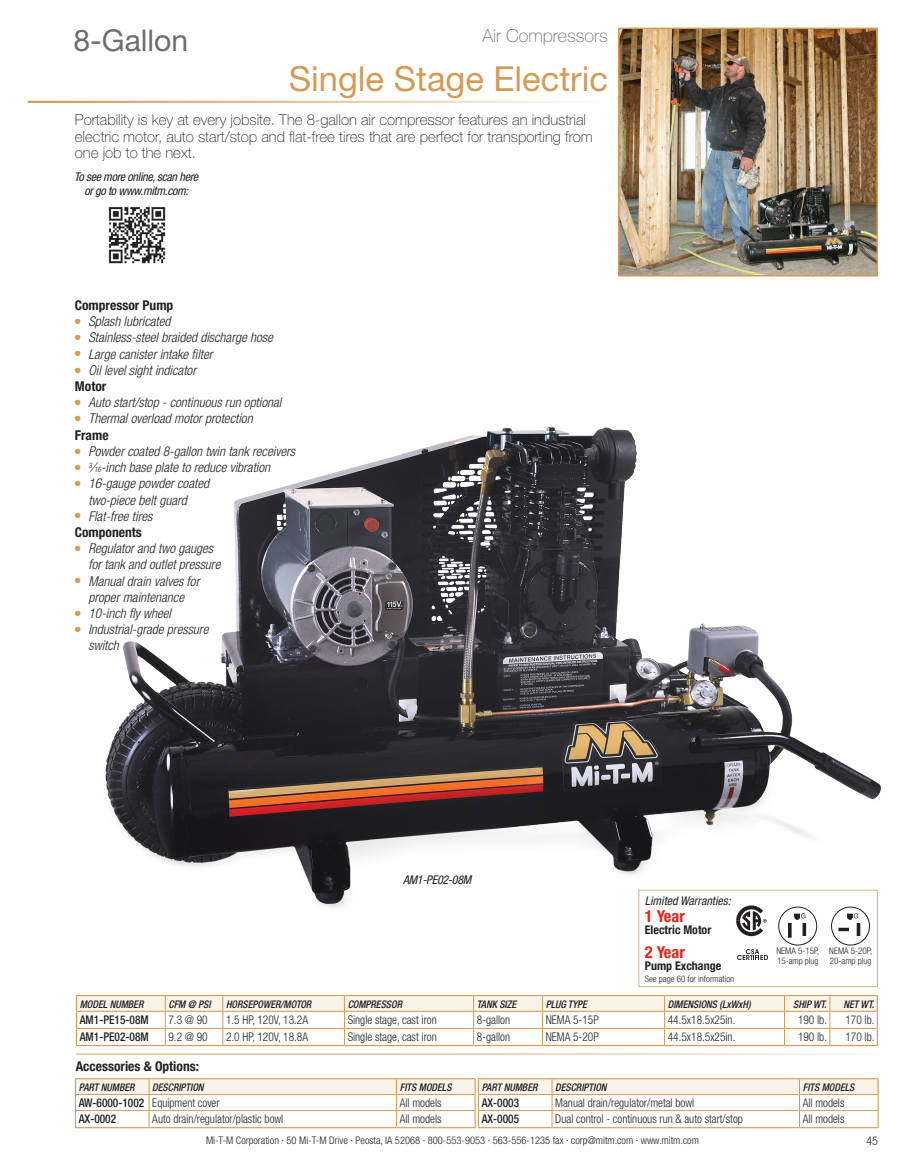
<style>
.page{position:relative;width:905px;height:1175px;background:#fff}
.page>*{position:absolute;margin:0;border:0;box-sizing:border-box;transform-origin:0 0}
.t1{font:34.5px "Helvetica Neue";color:#d19c57}
.t2{font:30px "Helvetica Neue";color:#6c6d70}
.t3{font:100 18px "Helvetica Neue";color:#6c6d70}
.t4{font:700 condensed 16.5px "Helvetica Neue";color:#e72419}
.t5{font:100 15px/16.5px "Helvetica Neue";color:#231f20}
.t6{font:italic 300 condensed 13.5px "Helvetica Neue";color:#231f20}
.t7{font:700 condensed 13.5px "Helvetica Neue";color:#231f20}
.t8{font:300 condensed 12px "Helvetica Neue";color:#231f20;scale:.95 1}
.t9{font:500 condensed 12px "Helvetica Neue";color:#231f20;scale:.95 1}
.t10{font:italic condensed 12px/14.4px "Helvetica Neue";letter-spacing:-.025em;color:#231f20;text-align:center}
.t11{font:700 condensed 12px "Helvetica Neue";color:#231f20}
.t12{font:italic condensed 12px "Helvetica Neue";color:#231f20}
.t13{font:300 condensed 12px "Helvetica Neue";color:#231f20}
.t14{font:italic 500 condensed 10.5px "Helvetica Neue";color:#231f20;scale:.95 1}
.t15{font:300 condensed 10.5px "Helvetica Neue";color:#231f20}
.t16{font:300 condensed 9px "Helvetica Neue";color:#231f20}
.s1{font-size:7.35px}
</style>
<div class="page">
<img style="left:105px;top:427px;width:776px;height:492px">
<img style="left:621px;top:31px;width:254px;height:242px">
<div style="left:618px;top:28px;width:260px;height:248px;border:2px solid #d19c57"></div>
<img style="left:108px;top:206px;width:58px;height:58px">
<div style="left:638px;top:889px;width:239px;height:97px;border:1px solid #dcb683"></div>
<svg style="left:736px;top:905px;width:30px;height:31px"></svg>
<svg style="left:737px;top:949px;width:31px;height:11px"></svg>
<div style="left:778px;top:907px;width:38px;height:38px;background:#fff;border-radius:50%"></div>
<div style="left:778px;top:906px;width:39px;height:39px;border:1px solid #231f20;border-radius:50%"></div>
<div style="left:802px;top:923px;width:4px;height:12px;border:1px solid #231f20"></div>
<svg style="left:794px;top:913px;width:11px;height:22px"></svg>
<div style="left:788px;top:923px;width:3px;height:14px;border:1px solid #231f20"></div>
<div style="left:831px;top:907px;width:38px;height:38px;background:#fff;border-radius:50%"></div>
<div style="left:831px;top:906px;width:38px;height:39px;border:1px solid #231f20;border-radius:50%"></div>
<div style="left:856px;top:923px;width:4px;height:12px;border:1px solid #231f20"></div>
<svg style="left:838px;top:913px;width:21px;height:22px"></svg>
<hr style="left:829px;top:1045px;width:48px;height:1px;background:#d19c57">
<hr style="left:76px;top:1045px;width:89px;height:1px;background:#d19c57">
<hr style="left:165px;top:1045px;width:58px;height:1px;background:#d19c57">
<hr style="left:223px;top:1045px;width:121px;height:1px;background:#d19c57">
<hr style="left:344px;top:1045px;width:129px;height:1px;background:#d19c57">
<hr style="left:473px;top:1045px;width:69px;height:1px;background:#d19c57">
<hr style="left:542px;top:1045px;width:122px;height:1px;background:#d19c57">
<hr style="left:664px;top:1045px;width:120px;height:1px;background:#d19c57">
<hr style="left:784px;top:1045px;width:45px;height:1px;background:#d19c57">
<svg style="left:76px;top:995px;width:801px;height:50px"></svg>
<hr style="left:75px;top:1127px;width:74px;height:1px;background:#d19c57">
<hr style="left:149px;top:1127px;width:247px;height:1px;background:#d19c57">
<hr style="left:396px;top:1127px;width:79px;height:1px;background:#d19c57">
<hr style="left:478px;top:1127px;width:74px;height:1px;background:#d19c57">
<hr style="left:552px;top:1127px;width:247px;height:1px;background:#d19c57">
<hr style="left:799px;top:1127px;width:79px;height:1px;background:#d19c57">
<svg style="left:75px;top:1078px;width:803px;height:49px"></svg>
<p class="t2" style="left:74px;top:23px;width:116px">8-Gallon</p>
<p class="t3" style="left:482px;top:25px;width:127px">Air Compressors</p>
<p class="t1" style="left:289px;top:59px;width:320px">Single Stage Electric</p>
<p class="t5" style="left:75px;top:112px;width:519px">Portability is key at every jobsite. The 8-gallon air compressor features an industrial electric motor, auto start/stop and flat-free tires that are perfect for transporting from one job to the next.</p>
<p class="t10" style="left:74px;top:169px;width:126px">To see more online, scan here or go to www.mitm.com:</p>
<p class="t7" style="left:75px;top:297px;width:100px">Compressor Pump</p>
<p class="t6" style="left:75px;top:314px;width:97px"><sup>●</sup> Splash lubricated</p>
<p class="t6" style="left:75px;top:330px;width:199px"><sup>●</sup> Stainless-steel braided discharge hose</p>
<p class="t6" style="left:75px;top:346px;width:139px"><sup>●</sup> Large canister intake filter</p>
<p class="t6" style="left:75px;top:362px;width:123px"><sup>●</sup> Oil level sight indicator</p>
<p class="t7" style="left:75px;top:378px;width:33px">Motor</p>
<p class="t6" style="left:75px;top:395px;width:208px"><sup>●</sup> Auto start/stop - continuous run optional</p>
<p class="t6" style="left:75px;top:411px;width:179px"><sup>●</sup> Thermal overload motor protection</p>
<p class="t7" style="left:75px;top:427px;width:35px">Frame</p>
<p class="t6" style="left:75px;top:443px;width:222px"><sup>●</sup> Powder coated 8-gallon twin tank receivers</p>
<p class="t6" style="left:75px;top:459px;width:197px"><sup>●</sup> <sup>3</sup>⁄<span class="s1">16</span>-inch base plate to reduce vibration</p>
<p class="t6" style="left:75px;top:476px;width:136px"><sup>●</sup> 16-gauge powder coated</p>
<p class="t6" style="left:88px;top:492px;width:100px">two-piece belt guard</p>
<p class="t6" style="left:75px;top:508px;width:79px"><sup>●</sup> Flat-free tires</p>
<p class="t7" style="left:75px;top:524px;width:68px">Components</p>
<p class="t6" style="left:75px;top:540px;width:140px"><sup>●</sup> Regulator and two gauges</p>
<p class="t6" style="left:88px;top:557px;width:133px">for tank and outlet pressure</p>
<p class="t6" style="left:75px;top:573px;width:126px"><sup>●</sup> Manual drain valves for</p>
<p class="t6" style="left:88px;top:589px;width:97px">proper maintenance</p>
<p class="t6" style="left:75px;top:605px;width:98px"><sup>●</sup> 10-inch fly wheel</p>
<p class="t6" style="left:75px;top:621px;width:135px"><sup>●</sup> Industrial-grade pressure</p>
<p class="t6" style="left:88px;top:638px;width:32px">switch</p>
<p class="t10" style="left:403px;top:872px;width:70px">AM1-PE02-08M</p>
<p class="t12" style="left:644px;top:894px;width:87px">Limited Warranties:</p>
<p class="t4" style="left:644px;top:905px;width:42px">1 Year</p>
<p class="t11" style="left:644px;top:922px;width:68px">Electric Motor</p>
<p class="t4" style="left:644px;top:941px;width:42px">2 Year</p>
<p class="t11" style="left:644px;top:958px;width:78px">Pump Exchange</p>
<p class="t16" style="left:644px;top:973px;width:91px">See page 60 for information</p>
<p class="t16" style="left:776px;top:945px;width:44px">NEMA 5-15P,</p>
<p class="t16" style="left:777px;top:956px;width:43px">15-amp plug</p>
<p class="t16" style="left:829px;top:945px;width:44px">NEMA 5-20P,</p>
<p class="t16" style="left:829px;top:956px;width:43px">20-amp plug</p>
<p class="t14" style="left:80px;top:998px;width:69px">MODEL NUMBER</p>
<p class="t14" style="left:168px;top:998px;width:46px">CFM @ PSI</p>
<p class="t14" style="left:226px;top:998px;width:91px">HORSEPOWER/MOTOR</p>
<p class="t14" style="left:347px;top:998px;width:59px">COMPRESSOR</p>
<p class="t14" style="left:477px;top:998px;width:43px">TANK SIZE</p>
<p class="t14" style="left:545px;top:998px;width:45px">PLUG TYPE</p>
<p class="t14" style="left:667px;top:998px;width:89px">DIMENSIONS (LxWxH)</p>
<p class="t14" style="left:793px;top:998px;width:37px">SHIP WT.</p>
<p class="t14" style="left:843px;top:998px;width:34px">NET WT.</p>
<p class="t9" style="left:80px;top:1012px;width:74px">AM1-PE15-08M</p>
<p class="t8" style="left:168px;top:1013px;width:43px">7.3 @ 90</p>
<p class="t8" style="left:226px;top:1013px;width:88px">1.5 HP, 120V, 13.2A</p>
<p class="t8" style="left:347px;top:1013px;width:95px">Single stage, cast iron</p>
<p class="t8" style="left:477px;top:1013px;width:37px">8-gallon</p>
<p class="t8" style="left:545px;top:1013px;width:57px">NEMA 5-15P</p>
<p class="t8" style="left:667px;top:1013px;width:73px">44.5x18.5x25in.</p>
<p class="t8" style="left:798px;top:1013px;width:32px">190 lb.</p>
<p class="t8" style="left:845px;top:1013px;width:32px">170 lb.</p>
<p class="t9" style="left:80px;top:1029px;width:74px">AM1-PE02-08M</p>
<p class="t8" style="left:168px;top:1030px;width:43px">9.2 @ 90</p>
<p class="t8" style="left:226px;top:1030px;width:88px">2.0 HP, 120V, 18.8A</p>
<p class="t8" style="left:347px;top:1030px;width:95px">Single stage, cast iron</p>
<p class="t8" style="left:477px;top:1030px;width:37px">8-gallon</p>
<p class="t8" style="left:545px;top:1030px;width:57px">NEMA 5-20P</p>
<p class="t8" style="left:667px;top:1030px;width:73px">44.5x18.5x25in.</p>
<p class="t8" style="left:798px;top:1030px;width:32px">190 lb.</p>
<p class="t8" style="left:845px;top:1030px;width:32px">170 lb.</p>
<p class="t7" style="left:76px;top:1058px;width:125px">Accessories &amp; Options:</p>
<p class="t14" style="left:79px;top:1081px;width:60px">PART NUMBER</p>
<p class="t14" style="left:152px;top:1081px;width:56px">DESCRIPTION</p>
<p class="t14" style="left:400px;top:1081px;width:56px">FITS MODELS</p>
<p class="t9" style="left:79px;top:1095px;width:71px">AW-6000-1002</p>
<p class="t8" style="left:152px;top:1096px;width:72px">Equipment cover</p>
<p class="t8" style="left:400px;top:1096px;width:45px">All models</p>
<p class="t9" style="left:79px;top:1111px;width:41px">AX-0002</p>
<p class="t8" style="left:152px;top:1112px;width:139px">Auto drain/regulator/plastic bowl</p>
<p class="t8" style="left:400px;top:1112px;width:45px">All models</p>
<p class="t14" style="left:481px;top:1081px;width:60px">PART NUMBER</p>
<p class="t14" style="left:555px;top:1081px;width:56px">DESCRIPTION</p>
<p class="t14" style="left:802px;top:1081px;width:56px">FITS MODELS</p>
<p class="t9" style="left:481px;top:1095px;width:41px">AX-0003</p>
<p class="t8" style="left:555px;top:1096px;width:148px">Manual drain/regulator/metal bowl</p>
<p class="t8" style="left:802px;top:1096px;width:45px">All models</p>
<p class="t9" style="left:481px;top:1111px;width:41px">AX-0005</p>
<p class="t8" style="left:555px;top:1112px;width:199px">Dual control - continuous run &amp; auto start/stop</p>
<p class="t8" style="left:802px;top:1112px;width:45px">All models</p>
<p class="t15" style="left:206px;top:1134px;width:494px">Mi-T-M Corporation · 50 Mi-T-M Drive · Peosta, IA 52068 · 800-553-9053 · 563-556-1235 fax · corp@mitm.com · www.mitm.com</p>
<p class="t13" style="left:866px;top:1133px;width:13px">45</p>
</div>
